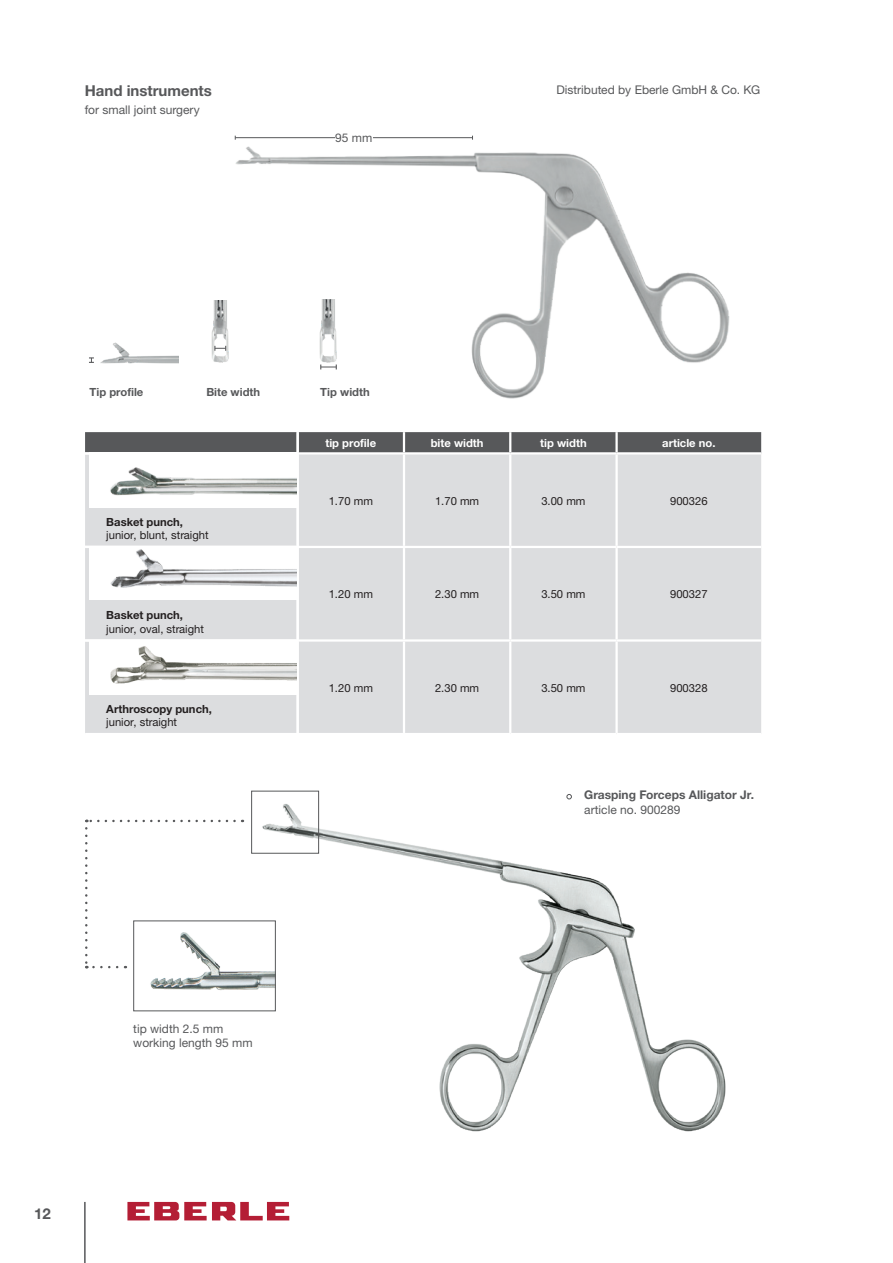
<style>
.page{position:relative;width:893px;height:1263px;background:#fff}
.page>*{position:absolute;margin:0;border:0;box-sizing:border-box;transform-origin:0 0}
.t1{font:700 15px "Helvetica Neue LTW1 G";color:#57585a}
.t2{font:12px/14.4px "Helvetica Neue LTW1 G";color:#57585a}
.t3{font:700 12px "Helvetica Neue LTW1 G";color:#57585a}
.t4{font:11.25px "Helvetica Neue LTW1 G";color:#231f20}
.t5{font:700 11.25px "Helvetica Neue LTW1 G";color:#231f20}
.t6{font:700 11.25px "Helvetica Neue LTW1 G";color:#fff}
.t7{font:700 11.25px "Helvetica Neue LTW1 G";color:#57585a}
</style>
<div class="page">
<hr style="left:84px;top:1202px;width:2px;height:61px;background:#57585a">
<svg style="left:127px;top:1202px;width:162px;height:18px"></svg>
<div style="left:85px;top:432px;width:676px;height:20px;background:#57585a"></div>
<div style="left:85px;top:454px;width:676px;height:279px;background:#dcdddf"></div>
<hr style="left:298px;top:546px;width:106px;height:2px;background:#fff">
<hr style="left:404px;top:546px;width:106px;height:2px;background:#fff">
<hr style="left:510px;top:546px;width:107px;height:2px;background:#fff">
<hr style="left:617px;top:546px;width:144px;height:2px;background:#fff">
<hr style="left:85px;top:639px;width:213px;height:3px;background:#fff">
<hr style="left:298px;top:639px;width:106px;height:3px;background:#fff">
<hr style="left:404px;top:639px;width:106px;height:3px;background:#fff">
<hr style="left:510px;top:639px;width:107px;height:3px;background:#fff">
<hr style="left:617px;top:639px;width:144px;height:3px;background:#fff">
<hr style="left:403px;top:454px;width:2px;height:92px;background:#fff">
<hr style="left:403px;top:548px;width:2px;height:91px;background:#fff">
<hr style="left:403px;top:642px;width:2px;height:91px;background:#fff">
<hr style="left:403px;top:432px;width:2px;height:20px;background:#fff">
<hr style="left:509px;top:432px;width:2px;height:20px;background:#fff">
<hr style="left:509px;top:454px;width:2px;height:92px;background:#fff">
<hr style="left:509px;top:548px;width:2px;height:91px;background:#fff">
<hr style="left:509px;top:642px;width:2px;height:91px;background:#fff">
<hr style="left:615px;top:432px;width:3px;height:20px;background:#fff">
<hr style="left:615px;top:454px;width:3px;height:92px;background:#fff">
<hr style="left:615px;top:548px;width:3px;height:91px;background:#fff">
<hr style="left:615px;top:642px;width:3px;height:91px;background:#fff">
<hr style="left:297px;top:432px;width:2px;height:303px;background:#fff">
<hr style="left:83px;top:546px;width:214px;height:2px;background:#fff">
<img style="left:89px;top:642px;width:208px;height:53px">
<img style="left:91px;top:454px;width:206px;height:53px">
<img style="left:89px;top:548px;width:208px;height:52px">
<img style="left:239px;top:791px;width:487px;height:341px">
<img style="left:150px;top:922px;width:124px;height:87px">
<div style="left:133px;top:920px;width:143px;height:91px;border:1px solid #57585a"></div>
<div style="left:251px;top:791px;width:68px;height:63px;border:1px solid #57585a"></div>
<svg style="left:86px;top:820px;width:149px;height:2px"></svg>
<svg style="left:85px;top:828px;width:32px;height:140px"></svg>
<img style="left:234px;top:135px;width:496px;height:264px">
<img style="left:211px;top:300px;width:41px;height:74px">
<img style="left:299px;top:300px;width:61px;height:73px">
<img style="left:100px;top:342px;width:79px;height:22px">
<hr style="left:235px;top:137px;width:237px;height:1px;background:#57585a">
<div style="left:335px;top:133px;width:37px;height:9px;background:#fff"></div>
<svg style="left:214px;top:346px;width:12px;height:5px"></svg>
<svg style="left:320px;top:364px;width:17px;height:5px"></svg>
<svg style="left:89px;top:357px;width:5px;height:6px"></svg>
<svg style="left:567px;top:794px;width:5px;height:5px"></svg>
<h1 class="t1" style="left:85px;top:81px;width:129px">Hand instruments</h1>
<p class="t2" style="left:85px;top:103px;width:116px">for small joint surgery</p>
<p class="t2" style="left:335px;top:130px;width:39px">95 mm</p>
<p class="t2" style="left:556px;top:82px;width:206px">Distributed by Eberle GmbH &amp; Co. KG</p>
<p class="t7" style="left:89px;top:385px;width:56px">Tip profile</p>
<p class="t7" style="left:206px;top:385px;width:55px">Bite width</p>
<p class="t7" style="left:320px;top:385px;width:51px">Tip width</p>
<p class="t6" style="left:325px;top:436px;width:52px">tip profile</p>
<p class="t6" style="left:431px;top:436px;width:54px">bite width</p>
<p class="t6" style="left:540px;top:436px;width:48px">tip width</p>
<p class="t6" style="left:662px;top:436px;width:55px">article no.</p>
<p class="t5" style="left:106px;top:514px;width:78px">Basket punch,</p>
<p class="t4" style="left:106px;top:528px;width:104px">junior, blunt, straight</p>
<p class="t5" style="left:106px;top:608px;width:78px">Basket punch,</p>
<p class="t4" style="left:106px;top:622px;width:99px">junior, oval, straight</p>
<p class="t5" style="left:106px;top:702px;width:107px">Arthroscopy punch,</p>
<p class="t4" style="left:106px;top:715px;width:72px">junior, straight</p>
<p class="t4" style="left:329px;top:494px;width:46px">1.70 mm</p>
<p class="t4" style="left:435px;top:494px;width:46px">1.70 mm</p>
<p class="t4" style="left:541px;top:494px;width:46px">3.00 mm</p>
<p class="t4" style="left:670px;top:494px;width:39px">900326</p>
<p class="t4" style="left:329px;top:587px;width:46px">1.20 mm</p>
<p class="t4" style="left:435px;top:587px;width:46px">2.30 mm</p>
<p class="t4" style="left:541px;top:587px;width:46px">3.50 mm</p>
<p class="t4" style="left:670px;top:587px;width:39px">900327</p>
<p class="t4" style="left:329px;top:681px;width:46px">1.20 mm</p>
<p class="t4" style="left:435px;top:681px;width:46px">2.30 mm</p>
<p class="t4" style="left:541px;top:681px;width:46px">3.50 mm</p>
<p class="t4" style="left:670px;top:681px;width:39px">900328</p>
<p class="t3" style="left:584px;top:788px;width:171px">Grasping Forceps Alligator Jr.</p>
<p class="t2" style="left:584px;top:802px;width:98px">article no. 900289</p>
<h1 class="t1" style="left:34px;top:1205px;width:18px">12</h1>
<p class="t2" style="left:133px;top:1021px;width:121px">tip width 2.5 mm working length 95 mm</p>
</div>
